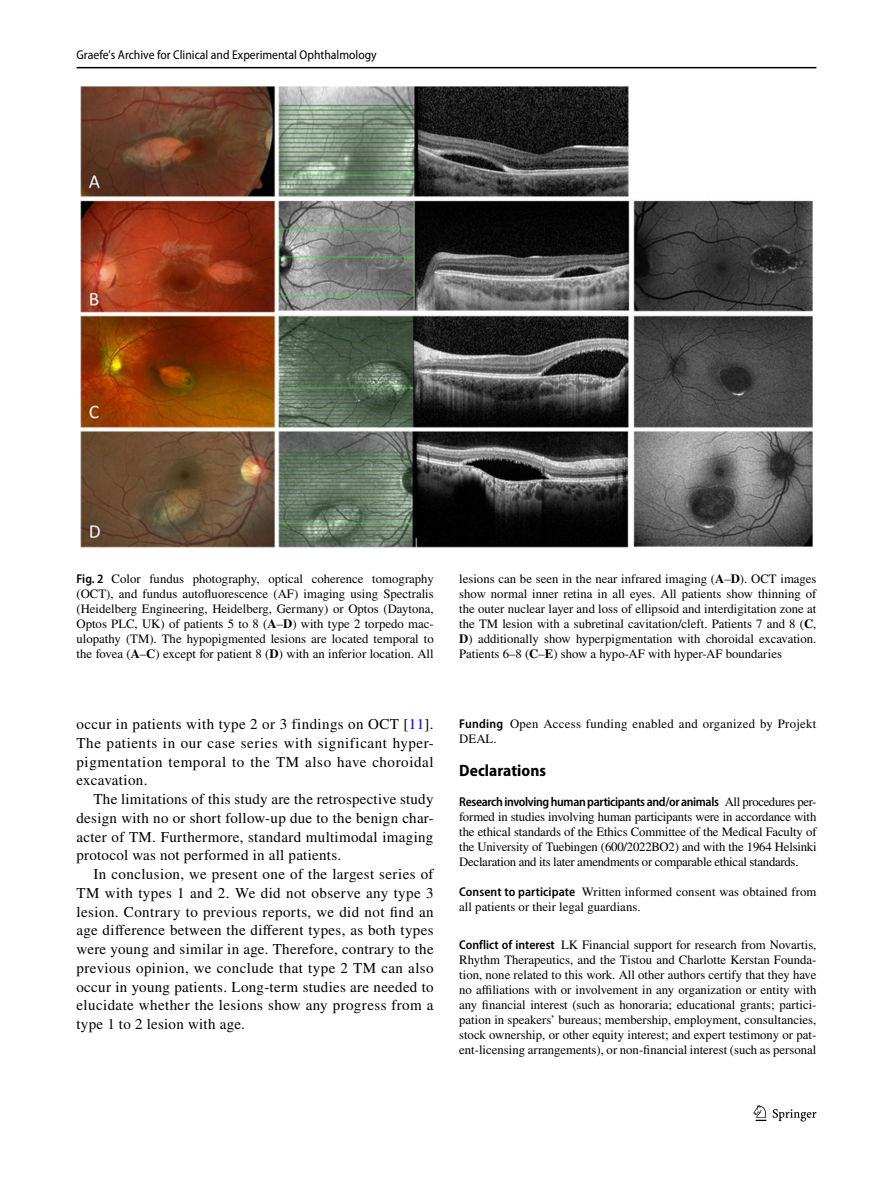
<style>
.page{position:relative;width:893px;height:1187px;background:#fff}
.page>*{position:absolute;margin:0;border:0;box-sizing:border-box;transform-origin:0 0}
.t1{font:700 semi-condensed 16.5px "Myriad Pro";letter-spacing:.005em;color:#000}
.t2{font:15px/18.8px "STIX";letter-spacing:.02em;color:#000;text-align:justify}
.t3{font:12.75px/15px "STIX";color:#000;text-align:justify}
.t4{font:600 semi-condensed 12.75px "Myriad Pro";letter-spacing:-.025em;color:#000}
.t5{font:12.75px/15px "STIX";letter-spacing:.025em;color:#000}
.t6{font:semi-condensed 12.75px "Myriad Pro";color:#000}
.s1{font-family:"Myriad Pro";font-weight:600;font-stretch:semi-condensed}
.s2{font-weight:700}
.s3{color:#00f}
.s4{font-family:"STIX";font-weight:400;font-stretch:normal}
</style>
<div class="page">
<hr style="left:77px;top:67px;width:739px;height:1px;background:#000">
<svg style="left:753px;top:1105px;width:13px;height:15px"></svg>
<svg style="left:773px;top:1109px;width:43px;height:12px"></svg>
<img style="left:81px;top:87px;width:731px;height:461px">
<p class="t6" style="left:77px;top:48px;width:302px">Graefe's Archive for Clinical and Experimental Ophthalmology</p>
<p class="t3" style="left:77px;top:572px;width:359px"><span class="s1">Fig. 2</span> Color fundus photography, optical coherence tomography (OCT), and fundus autofluorescence (AF) imaging using Spectralis (Heidelberg Engineering, Heidelberg, Germany) or Optos (Daytona, Optos PLC, UK) of patients 5 to 8 (<span class="s2">A</span>–<span class="s2">D</span>) with type 2 torpedo mac&shy;ulopathy (TM). The hypopigmented lesions are located temporal to the fovea (<span class="s2">A</span>–<span class="s2">C</span>) except for patient 8 (<span class="s2">D</span>) with an inferior location. All</p>
<p class="t3" style="left:459px;top:572px;width:359px">lesions can be seen in the near infrared imaging (<span class="s2">A</span>–<span class="s2">D</span>). OCT images show normal inner retina in all eyes. All patients show thinning of the outer nuclear layer and loss of ellipsoid and interdigitation zone at the TM lesion with a subretinal cavitation/cleft. Patients 7 and 8 (<span class="s2">C</span>, <span class="s2">D</span>) additionally show hyperpigmentation with choroidal excavation.<br>Patients 6–8 (<span class="s2">C</span>–<span class="s2">E</span>) show a hypo-AF with hyper-AF boundaries</p>
<p class="t2" style="left:77px;top:715px;width:359px">occur in patients with type 2 or 3 findings on OCT [<span class="s3">11</span>].<br>The patients in our case series with significant hyper&shy;pigmentation temporal to the TM also have choroidal excavation.</p>
<p class="t2" style="left:77px;top:790px;width:359px;text-indent:17px">The limitations of this study are the retrospective study design with no or short follow-up due to the benign char&shy;acter of TM. Furthermore, standard multimodal imaging protocol was not performed in all patients.</p>
<p class="t2" style="left:77px;top:865px;width:359px;text-indent:17px">In conclusion, we present one of the largest series of TM with types 1 and 2. We did not observe any type 3 lesion. Contrary to previous reports, we did not find an age difference between the different types, as both types were young and similar in age. Therefore, contrary to the previous opinion, we conclude that type 2 TM can also occur in young patients. Long-term studies are needed to elucidate whether the lesions show any progress from a type 1 to 2 lesion with age.</p>
<p class="t5" style="left:459px;top:716px;width:359px"><span class="s1">Funding</span> Open Access funding enabled and organized by Projekt<br>DEAL.</p>
<p class="t1" style="left:459px;top:761px;width:88px">Declarations</p>
<p class="t4" style="left:459px;top:795px;width:359px">Research involving human participants and/or animals <span class="s4">All procedures per-</span></p>
<p class="t3" style="left:459px;top:810px;width:359px">formed in studies involving human participants were in accordance with the ethical standards of the Ethics Committee of the Medical Faculty of the University of Tuebingen (600/2022BO2) and with the 1964 Helsinki Declaration and its later amendments or comparable ethical standards.</p>
<p class="t3" style="left:459px;top:885px;width:359px"><span class="s1">Consent to participate</span> Written informed consent was obtained from all patients or their legal guardians.</p>
<p class="t3" style="left:459px;top:937px;width:359px"><span class="s1">Conflict of interest</span> LK Financial support for research from Novartis, Rhythm Therapeutics, and the Tistou and Charlotte Kerstan Founda&shy;tion, none related to this work. All other authors certify that they have no affiliations with or involvement in any organization or entity with any financial interest (such as honoraria; educational grants; partici&shy;pation in speakers’ bureaus; membership, employment, consultancies, stock ownership, or other equity interest; and expert testimony or pat&shy;ent-licensing arrangements), or non-financial interest (such as personal</p>
</div>
